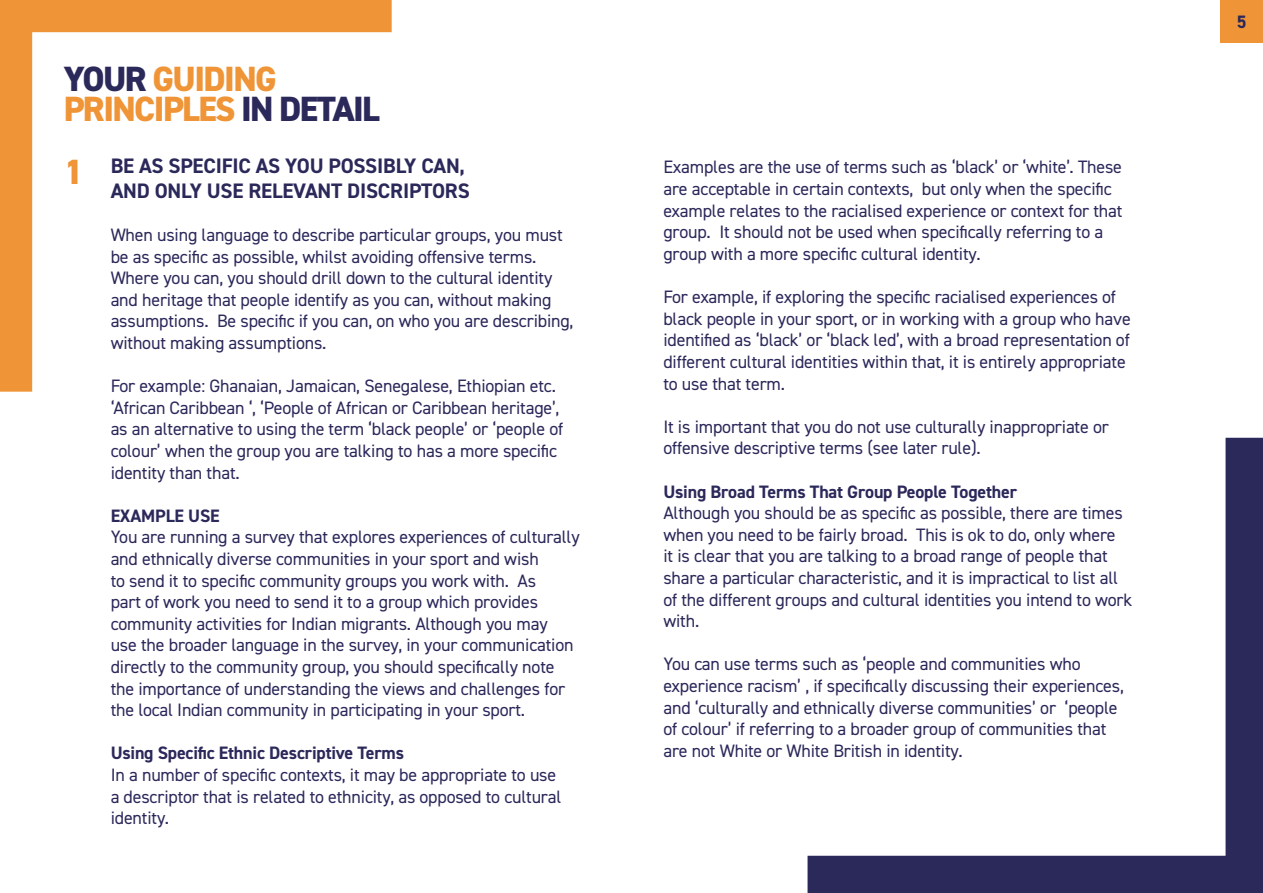
<style>
.page{position:relative;width:1263px;height:893px;background:#fff}
.page>*{position:absolute;margin:0;border:0;box-sizing:border-box;transform-origin:0 0}
.t1{font:800 35.1px/30px "DIN2014";letter-spacing:-.045em;color:#ef9537}
.t2{font:700 21px/25.2px "DIN2014";letter-spacing:-.01em;color:#2b285a;text-align:right}
.t3{font:18px/21.6px "DIN2014";letter-spacing:-.01em;color:#2b285a}
.t4{font:700 18px "DIN2014";letter-spacing:-.01em;color:#2b285a}
.s1{color:#2b285a}
.s2{font-weight:800;font-size:35.1px;color:#ef9537}
</style>
<div class="page">
<svg style="left:0;top:0;width:392px;height:392px"></svg>
<svg style="left:807px;top:438px;width:456px;height:455px"></svg>
<div style="left:1220px;top:0;width:43px;height:43px;background:#ef9537"></div>
<h1 class="t1" style="left:64px;top:64px;width:318px"><span class="s1">YOUR</span> GUIDING<br>PRINCIPLES <span class="s1">IN DETAIL</span></h1>
<p class="t2" style="left:64px;top:153px;width:407px"><span class="s2">1</span> BE AS SPECIFIC AS YOU POSSIBLY CAN,<br>AND ONLY USE RELEVANT DISCRIPTORS</p>
<p class="t3" style="left:111px;top:224px;width:464px">When using language to describe particular groups, you must be as specific as possible, whilst avoiding offensive terms.<br>Where you can, you should drill down to the cultural identity and heritage that people identify as you can, without making assumptions. Be specific if you can, on who you are describing, without making assumptions.</p>
<p class="t3" style="left:111px;top:375px;width:454px">For example: Ghanaian, Jamaican, Senegalese, Ethiopian etc. ‘African Caribbean ‘, ‘People of African or Caribbean heritage’, as an alternative to using the term ‘black people’ or ‘people of colour’ when the group you are talking to has a more specific identity than that.</p>
<p class="t4" style="left:111px;top:504px;width:111px">EXAMPLE USE</p>
<p class="t3" style="left:111px;top:526px;width:471px">You are running a survey that explores experiences of culturally and ethnically diverse communities in your sport and wish<br>to send it to specific community groups you work with. As<br>part of work you need to send it to a group which provides community activities for Indian migrants. Although you may<br>use the broader language in the survey, in your communication directly to the community group, you should specifically note the importance of understanding the views and challenges for the local Indian community in participating in your sport.</p>
<p class="t4" style="left:111px;top:741px;width:295px">Using Specific Ethnic Descriptive Terms</p>
<p class="t3" style="left:111px;top:764px;width:452px">In a number of specific contexts, it may be appropriate to use a descriptor that is related to ethnicity, as opposed to cultural identity.</p>
<p class="t3" style="left:663px;top:156px;width:461px">Examples are the use of terms such as ‘black’ or ‘white’. These are acceptable in certain contexts, but only when the specific example relates to the racialised experience or context for that group. It should not be used when specifically referring to a group with a more specific cultural identity.</p>
<p class="t3" style="left:663px;top:286px;width:469px">For example, if exploring the specific racialised experiences of black people in your sport, or in working with a group who have identified as ‘black’ or ‘black led’, with a broad representation of different cultural identities within that, it is entirely appropriate to use that term.</p>
<p class="t3" style="left:663px;top:415px;width:447px">It is important that you do not use culturally inappropriate or offensive descriptive terms (see later rule).</p>
<p class="t4" style="left:663px;top:479px;width:355px">Using Broad Terms That Group People Together</p>
<p class="t3" style="left:663px;top:502px;width:470px">Although you should be as specific as possible, there are times when you need to be fairly broad. This is ok to do, only where<br>it is clear that you are talking to a broad range of people that share a particular characteristic, and it is impractical to list all of the different groups and cultural identities you intend to work with.</p>
<p class="t3" style="left:663px;top:653px;width:462px">You can use terms such as ‘people and communities who experience racism’ , if specifically discussing their experiences, and ‘culturally and ethnically diverse communities’ or ‘people of colour’ if referring to a broader group of communities that are not White or White British in identity.</p>
<p class="t4" style="left:1237px;top:10px;width:11px">5</p>
</div>
